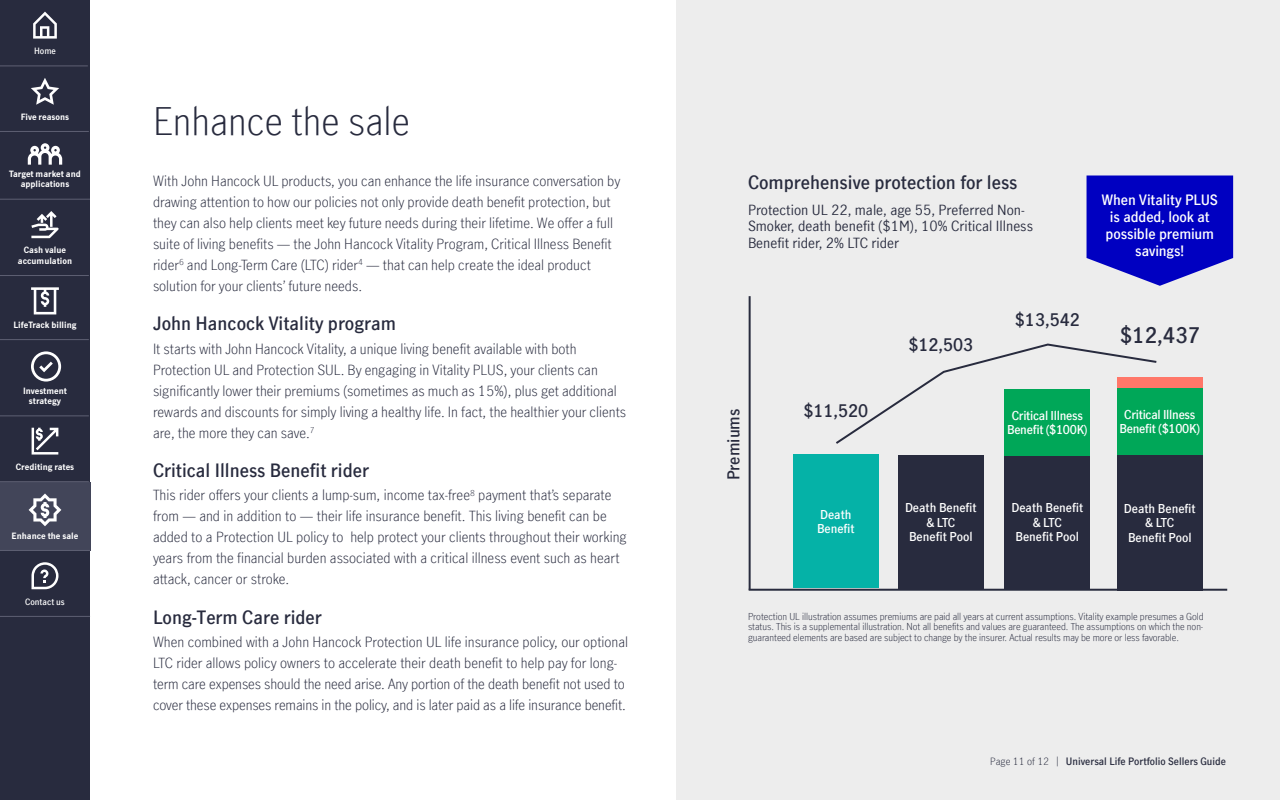
<style>
.page{position:relative;width:1280px;height:800px;background:#fff}
.page>*{position:absolute;margin:0;border:0;box-sizing:border-box;transform-origin:0 0}
.t1{font:300 38px "Manulife JH Sans Optimized";color:#282b3e}
.t2{font:600 21.1px "Manulife JH Sans Optimized";color:#282b3e}
.t3{font:600 18px "Manulife JH Sans Optimized";color:#282b3e}
.t4{font:600 16.9px "Manulife JH Sans Optimized";color:#282b3e}
.t5{font:600 16px "Manulife JH Sans Optimized";color:#282b3e}
.t6{font:300 14px/21px "Manulife JH Sans Optimized";color:#282b3e}
.t7{font:14px/16.8px "Manulife JH Sans Optimized";color:#282b3e}
.t8{font:600 14px/16.8px "Manulife JH Sans Optimized";letter-spacing:-.01em;color:#fff;text-align:center}
.t9{font:600 12px/14.4px "Manulife JH Sans Optimized";color:#fff;text-align:center}
.t10{font:600 12px/14.4px "Manulife JH Sans Optimized";letter-spacing:-.02em;color:#fff;text-align:center}
.t11{font:600 10px "Manulife JH Sans Optimized";color:#282b3e}
.t12{font:300 9.6px/10.8px "Manulife JH Sans Optimized";letter-spacing:-.005em;color:#282b3e;text-align:justify}
.t13{font:700 8.5px/10.2px "Manulife JH Sans Optimized";color:#fff;text-align:center}
.t14{font:600 8.5px "Manulife JH Sans Optimized";color:#fff}
.s1{font-weight:300}
</style>
<div class="page">
<div style="left:0;top:0;width:90px;height:800px;background:#282b3e"></div>
<div style="left:676px;top:0;width:604px;height:800px;background:#ededed"></div>
<div style="left:793px;top:455px;width:86px;height:133px;background:#05b2a7"></div>
<div style="left:898px;top:456px;width:86px;height:133px;background:#282b3e"></div>
<div style="left:1004px;top:456px;width:86px;height:133px;background:#282b3e"></div>
<div style="left:1004px;top:389px;width:86px;height:67px;background:#00a758"></div>
<hr style="left:749px;top:589px;width:478px;height:2px;background:#282b3e">
<svg style="left:836px;top:343px;width:321px;height:101px"></svg>
<hr style="left:749px;top:296px;width:2px;height:294px;background:#282b3e">
<div style="left:1117px;top:455px;width:86px;height:136px;background:#282b3e"></div>
<div style="left:1117px;top:388px;width:86px;height:67px;background:#00a758"></div>
<div style="left:1117px;top:377px;width:86px;height:11px;background:#ff7769"></div>
<svg style="left:1087px;top:176px;width:146px;height:110px;background:#1e1ec6"></svg>
<div style="left:0;top:482px;width:90px;height:69px;background:#424559"></div>
<hr style="left:0;top:66px;width:88px;height:1px;background:#5e6073">
<hr style="left:0;top:131px;width:89px;height:1px;background:#5e6073">
<hr style="left:0;top:199px;width:90px;height:1px;background:#5e6073">
<hr style="left:0;top:275px;width:89px;height:1px;background:#5e6073">
<hr style="left:0;top:339px;width:89px;height:1px;background:#5e6073">
<hr style="left:0;top:416px;width:89px;height:1px;background:#5e6073">
<hr style="left:0;top:481px;width:89px;height:1px;background:#5e6073">
<hr style="left:0;top:550px;width:90px;height:1px;background:#5e6073">
<hr style="left:0;top:616px;width:90px;height:1px;background:#5e6073">
<svg style="left:31px;top:78px;width:28px;height:27px"></svg>
<svg style="left:31px;top:211px;width:28px;height:27px"></svg>
<svg style="left:28px;top:143px;width:34px;height:22px"></svg>
<svg style="left:31px;top:351px;width:30px;height:31px"></svg>
<svg style="left:32px;top:428px;width:26px;height:27px"></svg>
<svg style="left:29px;top:494px;width:32px;height:32px"></svg>
<svg style="left:31px;top:287px;width:28px;height:27px"></svg>
<svg style="left:33px;top:12px;width:24px;height:27px"></svg>
<svg style="left:31px;top:562px;width:28px;height:27px"></svg>
<p class="t14" style="left:34px;top:45px;width:23px">Home</p>
<p class="t13" style="left:21px;top:111px;width:50px">Five reasons</p>
<p class="t13" style="left:9px;top:169px;width:73px">Target market and applications</p>
<p class="t13" style="left:18px;top:245px;width:56px">Cash value accumulation</p>
<p class="t13" style="left:13px;top:319px;width:65px">LifeTrack billing</p>
<p class="t13" style="left:23px;top:385px;width:45px">Investment strategy</p>
<p class="t13" style="left:16px;top:461px;width:60px">Crediting rates</p>
<p class="t13" style="left:12px;top:530px;width:68px">Enhance the sale</p>
<p class="t14" style="left:25px;top:596px;width:41px">Contact us</p>
<h1 class="t1" style="left:153px;top:95px;width:258px">Enhance the sale</h1>
<p class="t6" style="left:153px;top:170px;width:469px">With John Hancock UL products, you can enhance the life insurance conversation by drawing attention to how our policies not only provide death benefit protection, but they can also help clients meet key future needs during their lifetime. We offer a full suite of living benefits — the John Hancock Vitality Program, Critical Illness Benefit rider<sup>6</sup> and Long-Term Care (LTC) rider<sup>4</sup> — that can help create the ideal product solution for your clients’ future needs.</p>
<p class="t3" style="left:153px;top:312px;width:245px">John Hancock Vitality program</p>
<p class="t6" style="left:153px;top:337px;width:475px">It starts with John Hancock Vitality, a unique living benefit available with both Protection UL and Protection SUL. By engaging in Vitality PLUS, your clients can significantly lower their premiums (sometimes as much as 15%), plus get additional rewards and discounts for simply living a healthy life. In fact, the healthier your clients are, the more they can save.<sup>7</sup></p>
<p class="t3" style="left:153px;top:458px;width:218px">Critical Illness Benefit rider</p>
<p class="t6" style="left:153px;top:484px;width:475px">This rider offers your clients a lump-sum, income tax-free<sup>8</sup> payment that’s separate from — and in addition to — their life insurance benefit. This living benefit can be added to a Protection UL policy to help protect your clients throughout their working years from the financial burden associated with a critical illness event such as heart attack, cancer or stroke.</p>
<p class="t3" style="left:153px;top:605px;width:170px">Long-Term Care rider</p>
<p class="t6" style="left:153px;top:631px;width:477px">When combined with a John Hancock Protection UL life insurance policy, our optional LTC rider allows policy owners to accelerate their death benefit to help pay for long&shy;term care expenses should the need arise. Any portion of the death benefit not used to cover these expenses remains in the policy, and is later paid as a life insurance benefit.</p>
<p class="t3" style="left:748px;top:170px;width:271px">Comprehensive protection for less</p>
<p class="t7" style="left:748px;top:201px;width:287px">Protection UL 22, male, age 55, Preferred Non-<br>Smoker, death benefit ($1M), 10% Critical Illness<br>Benefit rider, 2% LTC rider</p>
<p class="t8" style="left:1102px;top:191px;width:117px">When Vitality PLUS is added, look at possible premium savings!</p>
<p class="t5" style="left:723px;top:480px;width:73px;rotate:-90deg">Premiums</p>
<p class="t4" style="left:803px;top:399px;width:66px">$11,520</p>
<p class="t4" style="left:909px;top:333px;width:66px">$12,503</p>
<p class="t4" style="left:1015px;top:308px;width:66px">$13,542</p>
<p class="t10" style="left:1007px;top:408px;width:82px">Critical Illness<br>Benefit ($100K)</p>
<p class="t9" style="left:817px;top:507px;width:39px;text-align:left">Death<br>Benefit</p>
<p class="t9" style="left:905px;top:500px;width:73px">Death Benefit &amp; LTC<br>Benefit Pool</p>
<p class="t9" style="left:1011px;top:500px;width:73px">Death Benefit &amp; LTC<br>Benefit Pool</p>
<h2 class="t2" style="left:1120px;top:320px;width:82px">$12,437</h2>
<p class="t10" style="left:1120px;top:407px;width:82px">Critical Illness<br>Benefit ($100K)</p>
<p class="t9" style="left:1124px;top:501px;width:73px">Death Benefit &amp; LTC<br>Benefit Pool</p>
<p class="t12" style="left:748px;top:610px;width:457px">Protection UL illustration assumes premiums are paid all years at current assumptions. Vitality example presumes a Gold status. This is a supplemental illustration. Not all benefits and values are guaranteed. The assumptions on which the non&shy;guaranteed elements are based are subject to change by the insurer. Actual results may be more or less favorable.</p>
<p class="t11" style="left:990px;top:754px;width:237px"><span class="s1">Page 11 of 12 |</span> Universal Life Portfolio Sellers Guide</p>
</div>
